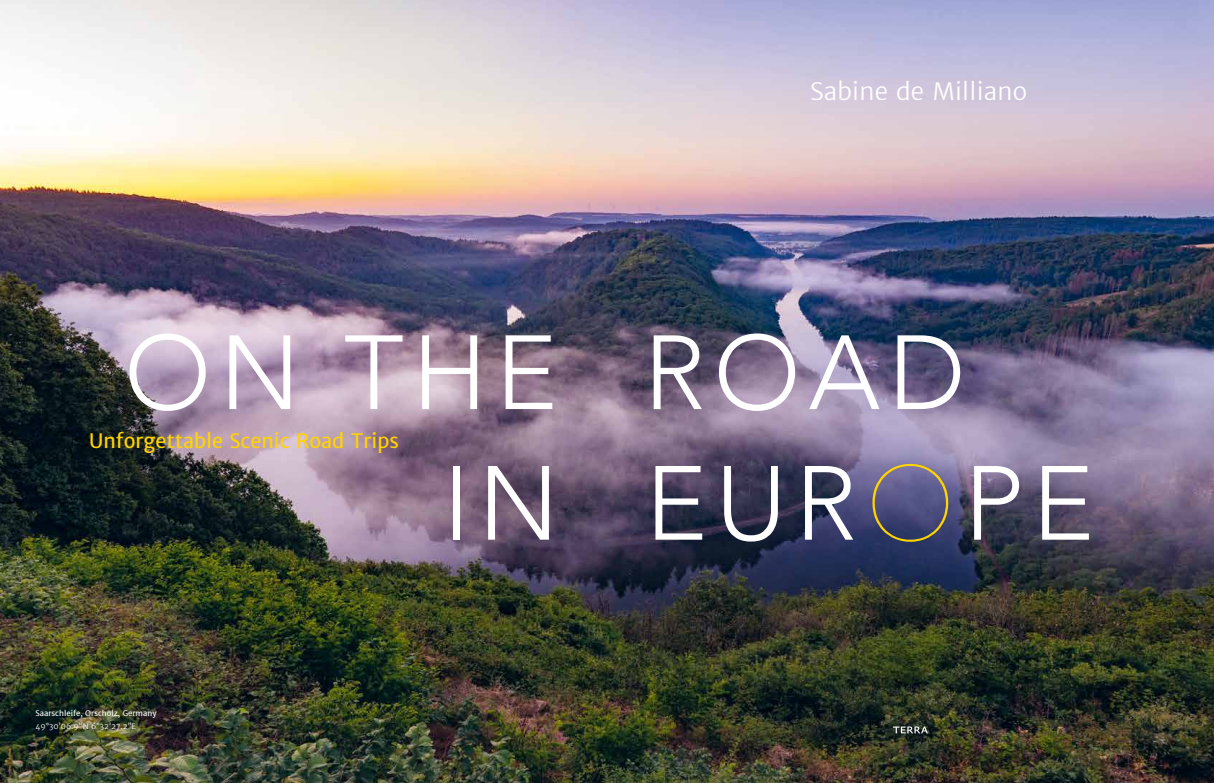
<style>
.page{position:relative;width:1214px;height:783px;background:#fff}
.page>*{position:absolute;margin:0;border:0;box-sizing:border-box;transform-origin:0 0}
.t1{font:300 104px/130.5px "Avenir";letter-spacing:.08em;color:#fff}
.t2{font:300 24px "Merriweather Sans";letter-spacing:.01em;color:#fff}
.t3{font:20px "Merriweather Sans";color:#ffd400}
.t4{font:7.8px "Merriweather Sans";color:#fff}
.t5{font:300 7.8px "Merriweather Sans";color:#fff}
.s1{font-family:"Avenir Next";font-weight:200;color:#ffd400}
</style>
<div class="page">
<img style="left:0;top:0;width:1213px;height:782px">
<svg style="left:892px;top:726px;width:35px;height:7px"></svg>
<h2 class="t2" style="left:810px;top:76px;width:218px">Sabine de Milliano</h2>
<h1 class="t1" style="left:442px;top:308px;width:652px;text-indent:-318px">ON THE ROAD<br>IN EUR<span class="s1">O</span>PE</h1>
<h3 class="t3" style="left:89px;top:427px;width:311px">Unforgettable Scenic Road Trips</h3>
<p class="t4" style="left:35px;top:707px;width:123px">Saarschleife, Orscholz, Germany</p>
<p class="t5" style="left:35px;top:721px;width:102px">49°30’06.9”N 6°32’27.2”E</p>
</div>
